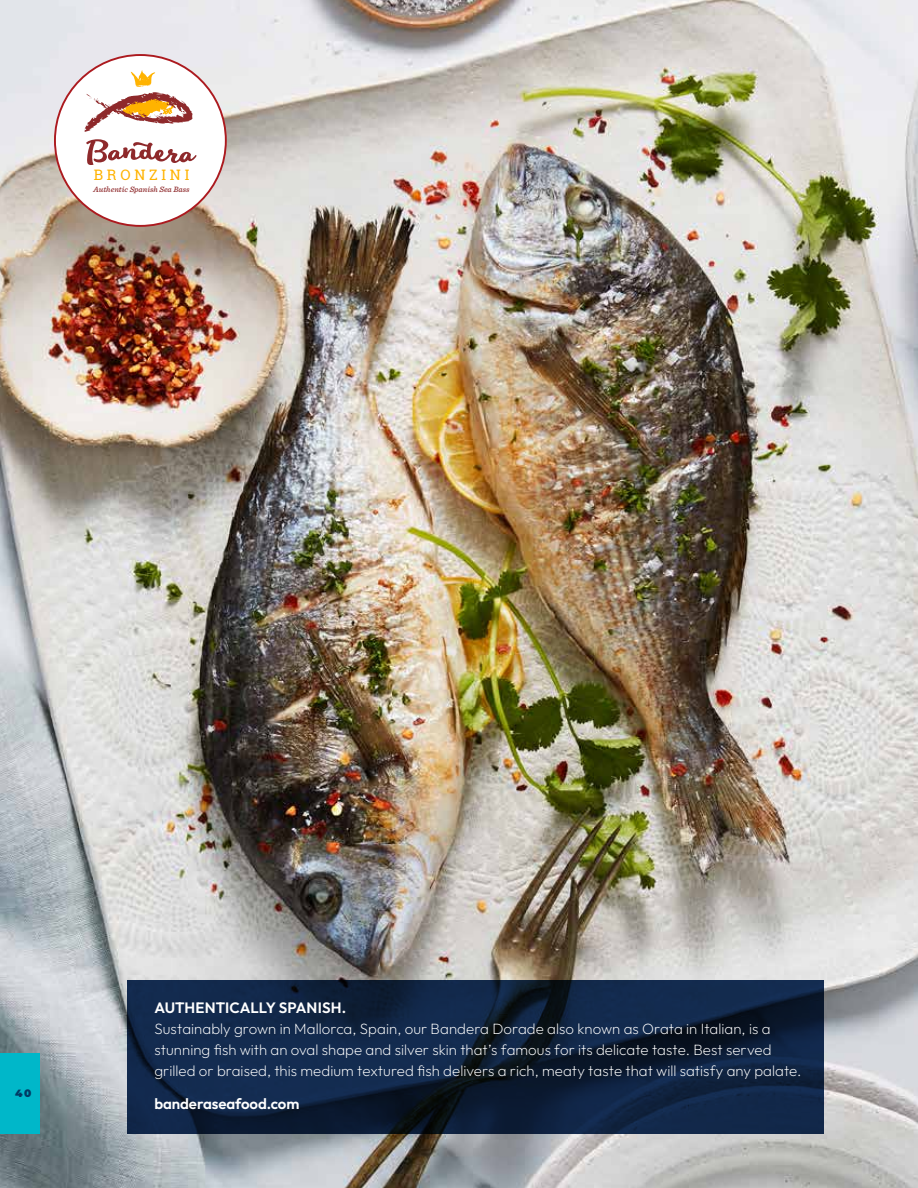
<style>
.page{position:relative;width:918px;height:1188px;background:#fff}
.page>*{position:absolute;margin:0;border:0;box-sizing:border-box;transform-origin:0 0}
.t1{font:100 15px/21px "Outfit";letter-spacing:.005em;color:#fff}
.t2{font:14.4px "Roboto Slab";letter-spacing:.26em;color:#ffb300}
.t3{font:900 10.5px "Montserrat";color:#003b64}
.t4{font:italic 500 8.1px "Sentinel";color:#8e292b}
</style>
<div class="page">
<img style="left:0;top:0;width:918px;height:1188px">
<div style="left:0;top:1053px;width:40px;height:81px;background:#00b7c9"></div>
<svg style="left:127px;top:980px;width:697px;height:154px;background:#0f223f"></svg>
<div style="left:55px;top:55px;width:171px;height:171px;background:#fff;border-radius:50%"></div>
<svg style="left:83px;top:70px;width:110px;height:62px"></svg>
<svg style="left:86px;top:139px;width:111px;height:26px"></svg>
<p class="t2" style="left:94px;top:165px;width:97px">BRONZINI</p>
<p class="t4" style="left:94px;top:183px;width:97px">Authentic Spanish Sea Bass</p>
<p class="t3" style="left:15px;top:1085px;width:18px">40</p>
<p class="t1" style="left:154px;top:997px;width:649px">AUTHENTICALLY SPANISH.<br>Sustainably grown in Mallorca, Spain, our Bandera Dorade also known as Orata in Italian, is a stunning fish with an oval shape and silver skin that’s famous for its delicate taste. Best served grilled or braised, this medium textured fish delivers a rich, meaty taste that will satisfy any palate.</p>
<p class="t1" style="left:154px;top:1093px;width:146px">banderaseafood.com</p>
</div>
